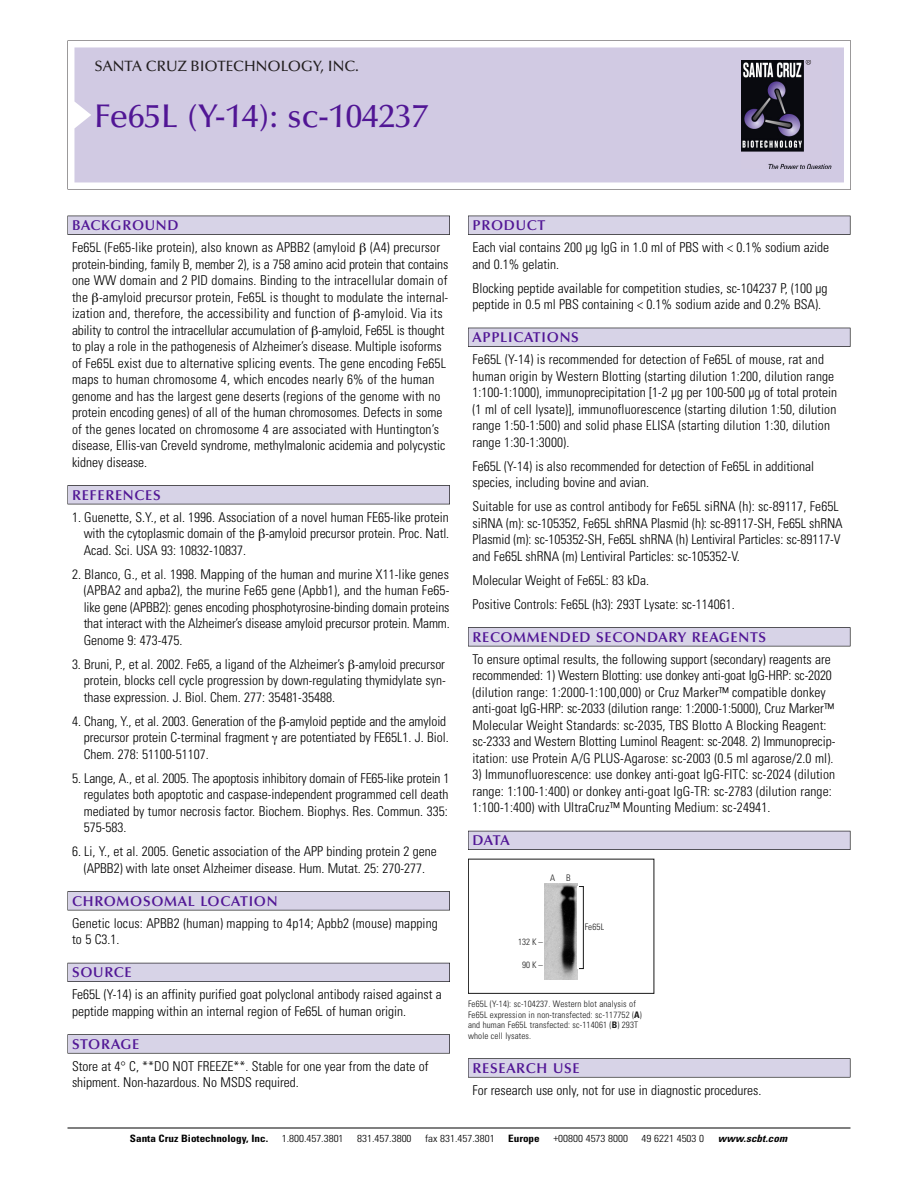
<style>
.page{position:relative;width:918px;height:1188px;background:#fff}
.page>*{position:absolute;margin:0;border:0;box-sizing:border-box;transform-origin:0 0}
.t1{font:500 33px "Optima";color:#511695}
.t2{font:500 15px "Optima";color:#231f20}
.t3{font:600 14.25px "Optima";letter-spacing:.05em;color:#511695}
.t4{font:300 condensed 13.5px/16.5px "Univers";color:#000}
.t5{font:300 condensed 10.2px "Univers";color:#000;scale:1.1 1}
.t6{font:700 condensed 10.2px "Univers";color:#000;scale:1.1 1}
.t7{font:italic 700 condensed 10.2px "Univers";letter-spacing:.005em;color:#000;scale:1.1 1}
.t8{font:9px/10.5px "Univers Condensed Light+IIZZUL";letter-spacing:.015em;color:#191919}
.s1{font-family:"Univers Condensed Bold+FJEYOJ"}
</style>
<div class="page">
<svg style="left:68px;top:40px;width:783px;height:149px"></svg>
<div style="left:74px;top:47px;width:770px;height:135px;background:#d1cae3"></div>
<img style="left:741px;top:60px;width:90px;height:108px">
<div style="left:68px;top:216px;width:382px;height:19px;background:#525155"></div>
<div style="left:68px;top:216px;width:381px;height:18px;background:#d7d3e7"></div>
<div style="left:68px;top:485px;width:382px;height:19px;background:#525155"></div>
<div style="left:68px;top:486px;width:381px;height:18px;background:#d7d3e7"></div>
<div style="left:68px;top:891px;width:382px;height:19px;background:#545357"></div>
<div style="left:68px;top:892px;width:381px;height:18px;background:#d7d3e7"></div>
<div style="left:68px;top:963px;width:382px;height:19px;background:#54535a"></div>
<div style="left:68px;top:963px;width:381px;height:18px;background:#d7d3e7"></div>
<svg style="left:68px;top:1034px;width:382px;height:20px"></svg>
<div style="left:68px;top:1035px;width:381px;height:18px;background:#d7d3e7"></div>
<div style="left:468px;top:216px;width:382px;height:19px;background:#525155"></div>
<div style="left:468px;top:216px;width:382px;height:18px;background:#d7d3e7"></div>
<div style="left:468px;top:328px;width:382px;height:19px;background:#515055"></div>
<div style="left:468px;top:328px;width:382px;height:18px;background:#d7d3e7"></div>
<div style="left:468px;top:627px;width:382px;height:19px;background:#545357"></div>
<div style="left:468px;top:628px;width:382px;height:18px;background:#d7d3e7"></div>
<div style="left:468px;top:831px;width:382px;height:19px;background:#54535a"></div>
<div style="left:468px;top:831px;width:382px;height:18px;background:#d7d3e7"></div>
<svg style="left:468px;top:1058px;width:382px;height:20px"></svg>
<div style="left:468px;top:1059px;width:382px;height:18px;background:#d7d3e7"></div>
<hr style="left:68px;top:1128px;width:782px;height:1px;background:#000">
<div style="left:468px;top:859px;width:186px;height:135px;border:1px solid #191919"></div>
<img style="left:544px;top:884px;width:33px;height:95px">
<p class="t2" style="left:94px;top:61px;width:266px">SANTA CRUZ BIOTECHNOLOGY, INC.</p>
<h1 class="t1" style="left:94px;top:103px;width:335px">Fe65L (Y-14): sc-104237</h1>
<p class="t3" style="left:72px;top:219px;width:108px">BACKGROUND</p>
<p class="t4" style="left:72px;top:240px;width:378px">Fe65L (Fe65-like protein), also known as APBB2 (amyloid (A4) precursor protein-binding, family B, member 2), is a 758 amino acid protein that contains one WW domain and 2 PID domains. Binding to the intracellular domain of the -amyloid precursor protein, Fe65L is thought to modulate the internal&shy;ization and, therefore, the accessibility and function of -amyloid. Via its ability to control the intracellular accumulation of -amyloid, Fe65L is thought to play a role in the pathogenesis of Alzheimer’s disease. Multiple isoforms of Fe65L exist due to alternative splicing events. The gene encoding Fe65L maps to human chromosome 4, which encodes nearly 6% of the human genome and has the largest gene deserts (regions of the genome with no protein encoding genes) of all of the human chromosomes. Defects in some of the genes located on chromosome 4 are associated with Huntington’s disease, Ellis-van Creveld syndrome, methylmalonic acidemia and polycystic kidney disease.</p>
<p class="t3" style="left:72px;top:489px;width:90px">REFERENCES</p>
<p class="t4" style="left:84px;top:510px;width:367px;text-align:justify;text-indent:-12px">1. Guenette, S.Y., et al. 1996. Association of a novel human FE65-like protein with the cytoplasmic domain of the -amyloid precursor protein. Proc. Natl.<br>Acad. Sci. USA 93: 10832-10837.</p>
<p class="t4" style="left:84px;top:567px;width:368px;text-align:justify;text-indent:-12px">2. Blanco, G., et al. 1998. Mapping of the human and murine X11-like genes (APBA2 and apba2), the murine Fe65 gene (Apbb1), and the human Fe65- like gene (APBB2): genes encoding phosphotyrosine-binding domain proteins that interact with the Alzheimer’s disease amyloid precursor protein. Mamm.<br>Genome 9: 473-475.</p>
<p class="t4" style="left:84px;top:657px;width:364px;text-align:justify;text-indent:-12px">3. Bruni, P., et al. 2002. Fe65, a ligand of the Alzheimer’s -amyloid precursor protein, blocks cell cycle progression by down-regulating thymidylate syn&shy;thase expression. J. Biol. Chem. 277: 35481-35488.</p>
<p class="t4" style="left:84px;top:714px;width:367px;text-indent:-12px">4. Chang, Y., et al. 2003. Generation of the -amyloid peptide and the amyloid precursor protein C-terminal fragment are potentiated by FE65L1. J. Biol.<br>Chem. 278: 51100-51107.</p>
<p class="t4" style="left:84px;top:771px;width:367px;text-indent:-12px">5. Lange, A., et al. 2005. The apoptosis inhibitory domain of FE65-like protein 1 regulates both apoptotic and caspase-independent programmed cell death mediated by tumor necrosis factor. Biochem. Biophys. Res. Commun. 335:<br>575-583.</p>
<p class="t4" style="left:72px;top:844px;width:366px;text-align:center">6. Li, Y., et al. 2005. Genetic association of the APP binding protein 2 gene (APBB2) with late onset Alzheimer disease. Hum. Mutat. 25: 270-277.</p>
<p class="t3" style="left:72px;top:895px;width:207px">CHROMOSOMAL LOCATION</p>
<p class="t4" style="left:72px;top:916px;width:367px">Genetic locus: APBB2 (human) mapping to 4p14; Apbb2 (mouse) mapping to 5 C3.1.</p>
<p class="t3" style="left:72px;top:967px;width:61px">SOURCE</p>
<p class="t4" style="left:72px;top:987px;width:371px">Fe65L (Y-14) is an affinity purified goat polyclonal antibody raised against a peptide mapping within an internal region of Fe65L of human origin.</p>
<p class="t3" style="left:72px;top:1038px;width:69px">STORAGE</p>
<p class="t4" style="left:72px;top:1059px;width:358px">Store at 4° C, **DO NOT FREEZE**. Stable for one year from the date of shipment. Non-hazardous. No MSDS required.</p>
<p class="t3" style="left:473px;top:219px;width:74px">PRODUCT</p>
<p class="t4" style="left:473px;top:240px;width:358px">Each vial contains 200 µg IgG in 1.0 ml of PBS with &lt; 0.1% sodium azide and 0.1% gelatin.</p>
<p class="t4" style="left:473px;top:281px;width:357px">Blocking peptide available for competition studies, sc-104237 P, (100 µg peptide in 0.5 ml PBS containing &lt; 0.1% sodium azide and 0.2% BSA).</p>
<p class="t3" style="left:473px;top:332px;width:108px">APPLICATIONS</p>
<p class="t4" style="left:473px;top:352px;width:366px">Fe65L (Y-14) is recommended for detection of Fe65L of mouse, rat and human origin by Western Blotting (starting dilution 1:200, dilution range 1:100-1:1000), immunoprecipitation [1-2 µg per 100-500 µg of total protein (1 ml of cell lysate)], immunofluorescence (starting dilution 1:50, dilution range 1:50-1:500) and solid phase ELISA (starting dilution 1:30, dilution range 1:30-1:3000).</p>
<p class="t4" style="left:473px;top:459px;width:343px">Fe65L (Y-14) is also recommended for detection of Fe65L in additional species, including bovine and avian.</p>
<p class="t4" style="left:473px;top:499px;width:372px">Suitable for use as control antibody for Fe65L siRNA (h): sc-89117, Fe65L siRNA (m): sc-105352, Fe65L shRNA Plasmid (h): sc-89117-SH, Fe65L shRNA Plasmid (m): sc-105352-SH, Fe65L shRNA (h) Lentiviral Particles: sc-89117-V and Fe65L shRNA (m) Lentiviral Particles: sc-105352-V.</p>
<p class="t4" style="left:473px;top:569px;width:264px;line-height:24px">Molecular Weight of Fe65L: 83 kDa.<br>Positive Controls: Fe65L (h3): 293T Lysate: sc-114061.</p>
<p class="t3" style="left:473px;top:631px;width:295px">RECOMMENDED SECONDARY REAGENTS</p>
<p class="t4" style="left:473px;top:652px;width:364px">To ensure optimal results, the following support (secondary) reagents are recommended: 1) Western Blotting: use donkey anti-goat IgG-HRP: sc-2020 (dilution range: 1:2000-1:100,000) or Cruz Marker™ compatible donkey anti-goat IgG-HRP: sc-2033 (dilution range: 1:2000-1:5000), Cruz Marker™ Molecular Weight Standards: sc-2035, TBS Blotto A Blocking Reagent: sc-2333 and Western Blotting Luminol Reagent: sc-2048. 2) Immunoprecip&shy;itation: use Protein A/G PLUS-Agarose: sc-2003 (0.5 ml agarose/2.0 ml).</p>
<p class="t4" style="left:473px;top:767px;width:364px">3) Immunofluorescence: use donkey anti-goat IgG-FITC: sc-2024 (dilution range: 1:100-1:400) or donkey anti-goat IgG-TR: sc-2783 (dilution range:<br>1:100-1:400) with UltraCruz™ Mounting Medium: sc-24941.</p>
<p class="t3" style="left:473px;top:835px;width:39px">DATA</p>
<p class="t8" style="left:550px;top:873px;width:22px">A B</p>
<p class="t8" style="left:518px;top:937px;width:26px">132 K –</p>
<p class="t8" style="left:522px;top:961px;width:22px">90K–</p>
<p class="t8" style="left:585px;top:922px;width:21px">Fe65L</p>
<p class="t8" style="left:468px;top:1000px;width:175px">Fe65L (Y-14): sc-104237. Western blot analysis of Fe65L expression in non-transfected: sc-117752 (<span class="s1">A</span>) and human Fe65L transfected: sc-114061 (<span class="s1">B</span>) 293T whole cell lysates.</p>
<p class="t3" style="left:473px;top:1062px;width:109px">RESEARCH USE</p>
<p class="t4" style="left:473px;top:1083px;width:290px">For research use only, not for use in diagnostic procedures.</p>
<p class="t6" style="left:130px;top:1135px;width:127px">Santa Cruz Biotechnology, Inc.</p>
<p class="t5" style="left:282px;top:1135px;width:58px">1.800.457.3801</p>
<p class="t5" style="left:357px;top:1135px;width:51px">831.457.3800</p>
<p class="t5" style="left:425px;top:1135px;width:65px">fax 831.457.3801</p>
<p class="t6" style="left:508px;top:1135px;width:30px">Europe</p>
<p class="t5" style="left:553px;top:1135px;width:69px">+00800 4573 8000</p>
<p class="t5" style="left:642px;top:1135px;width:58px">49 6221 4503 0</p>
<p class="t7" style="left:718px;top:1135px;width:64px">www.scbt.com</p>
</div>
